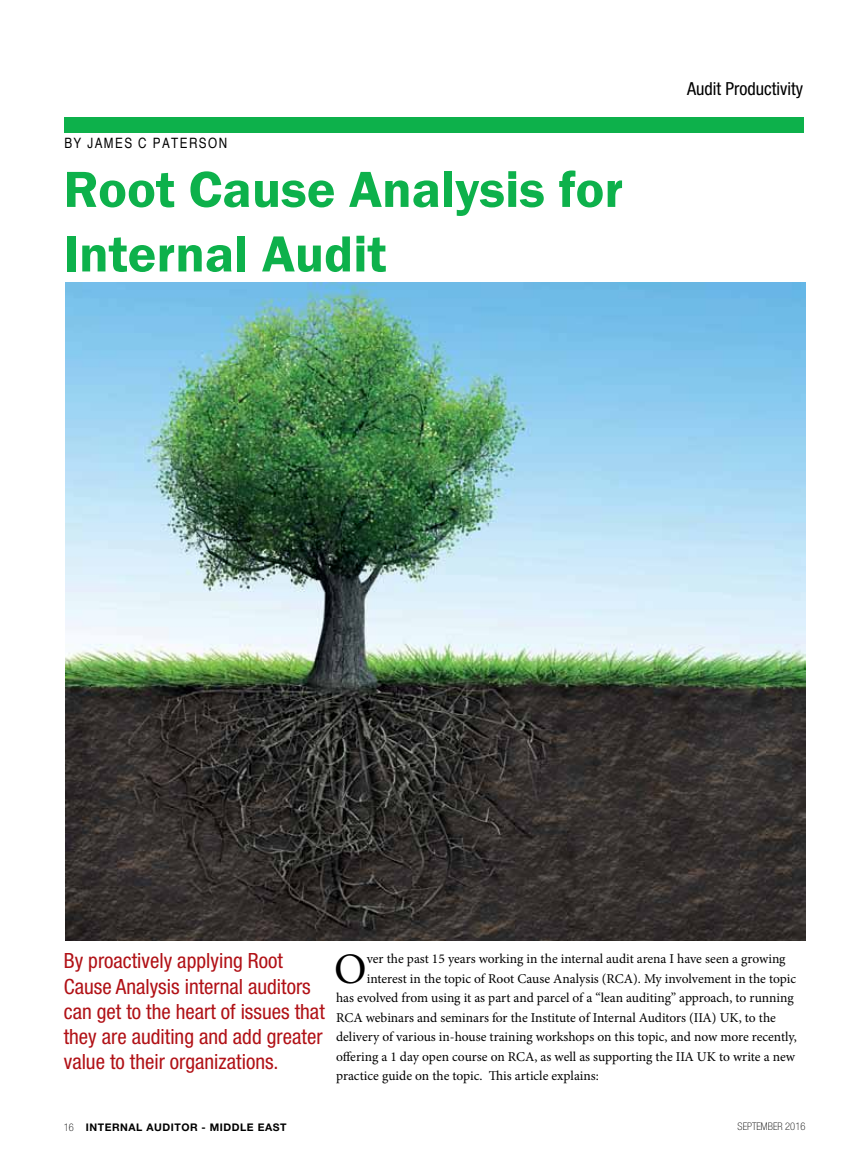
<style>
.page{position:relative;width:868px;height:1174px;background:#fff}
.page>*{position:absolute;margin:0;border:0;box-sizing:border-box;transform-origin:0 0}
.t1{font:600 52.5px/64.5px "Franklin Gothic";color:#0db14b}
.t2{font:43.5px "Minion Pro";color:#000}
.t3{font:condensed 21px/25.2px "Helvetica Neue LT Pro";color:#b11116}
.t4{font:condensed 18px "Helvetica Neue LT Pro";color:#000}
.t5{font:condensed 14.25px "Helvetica";letter-spacing:.1em;color:#000}
.t6{font:13.5px "Minion Pro";letter-spacing:-.005em;color:#000}
.t7{font:700 10.5px "Helvetica Neue LT Pro";letter-spacing:.05em;color:#000}
.t8{font:100 condensed 10.5px "Helvetica Neue LT Std";color:#000}
.s1{font-family:"Helvetica Neue LT Std";font-weight:100;font-stretch:condensed}
</style>
<div class="page">
<div style="left:64px;top:117px;width:739px;height:15px;background:#0db14b"></div>
<img style="left:66px;top:283px;width:739px;height:657px">
<p class="t5" style="left:64px;top:134px;width:164px">BY JAMES C PATERSON</p>
<h1 class="t1" style="left:63px;top:158px;width:561px">Root Cause Analysis for<br>Internal Audit</h1>
<h3 class="t4" style="left:687px;top:78px;width:117px">Audit Productivity</h3>
<h3 class="t3" style="left:64px;top:948px;width:262px">By proactively applying Root<br>Cause Analysis internal auditors can get to the heart of issues that they are auditing and add greater value to their organizations.</h3>
<h2 class="t2" style="left:334px;top:939px;width:34px">O</h2>
<p class="t6" style="left:366px;top:949px;width:420px">ver the past 15 years working in the internal audit arena I have seen a growing</p>
<p class="t6" style="left:366px;top:969px;width:431px">interest in the topic of Root Cause Analysis (RCA). My involvement in the topic</p>
<p class="t6" style="left:336px;top:988px;width:459px">has evolved from using it as part and parcel of a “lean auditing” approach, to running</p>
<p class="t6" style="left:336px;top:1008px;width:441px">RCA webinars and seminars for the Institute of Internal Auditors (IIA) UK, to the</p>
<p class="t6" style="left:336px;top:1027px;width:462px">delivery of various in-house training workshops on this topic, and now more recently,</p>
<p class="t6" style="left:336px;top:1047px;width:460px">offering a 1 day open course on RCA, as well as supporting the IIA UK to write a new</p>
<p class="t6" style="left:336px;top:1066px;width:264px">practice guide on the topic. This article explains:</p>
<p class="t7" style="left:64px;top:1121px;width:224px"><span class="s1">16</span> INTERNAL AUDITOR - MIDDLE EAST</p>
<p class="t8" style="left:737px;top:1120px;width:69px">SEPTEMBER 2016</p>
</div>
